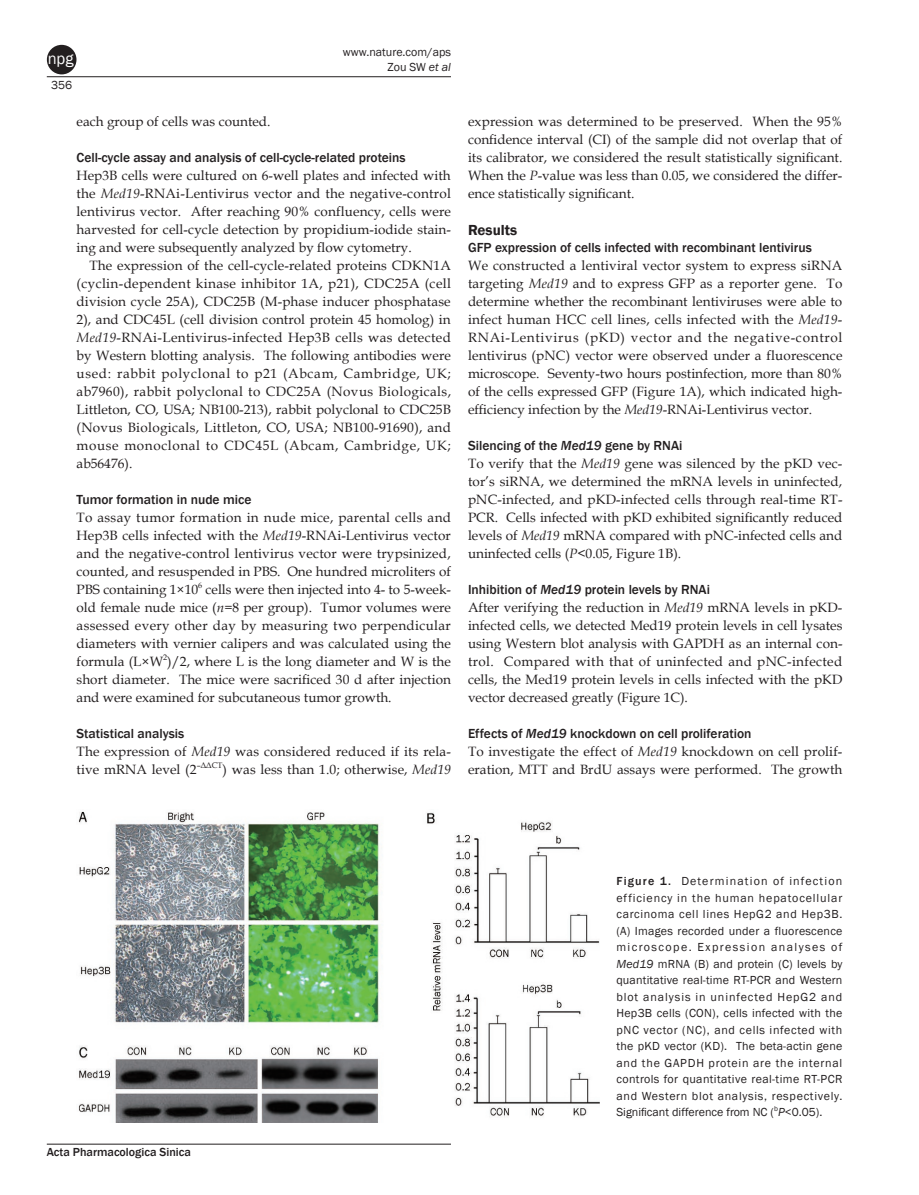
<style>
.page{position:relative;width:919px;height:1195px;background:#fff}
.page>*{position:absolute;margin:0;border:0;box-sizing:border-box;transform-origin:0 0}
.t1{font:16.5px "Franklin Gothic Book 2";color:#fff}
.t2{font:600 15px "Franklin Gothic";color:#231f20}
.t3{font:13.5px/18px "Book Antiqua";letter-spacing:.005em;color:#231f20;text-align:justify}
.t4{font:13.5px/18px "Book Antiqua 2";color:#231f20}
.t5{font:500 13.5px "Franklin Gothic";color:#231f20}
.t6{font:13.5px/18px "Book Antiqua";letter-spacing:.045em;color:#231f20}
.t7{font:12px/16.5px "Franklin Gothic Book 2";letter-spacing:.03em;color:#231f20}
.t8{font:12px/16.5px "Franklin Gothic";letter-spacing:.05em;color:#231f20}
.t9{font:12px "Franklin Gothic";letter-spacing:.07em;color:#231f20}
.t10{font:12px/16.5px "Franklin Gothic";letter-spacing:.115em;color:#231f20}
.t11{font:12px "Franklin Gothic Book 2";letter-spacing:.095em;color:#231f20}
.t12{font:12px/15px "Franklin Gothic Book 2";color:#231f20;text-align:right}
.t13{font:500 12px "Franklin Gothic";color:#231f20}
.s1{font-family:"Franklin Gothic";font-style:italic}
.s2{font-style:italic}
.s3{font-family:"Book Antiqua"}
.s4{font-family:"Book Antiqua";font-style:italic}
.s5{font-family:"Franklin Gothic";font-weight:500}
.s6{font-family:"Franklin Gothic Book 2"}
</style>
<div class="page">
<hr style="left:47px;top:76px;width:404px;height:1px;background:#231f20">
<hr style="left:47px;top:1144px;width:404px;height:1px;background:#231f20">
<div style="left:47px;top:45px;width:29px;height:29px;background:#231f20;border-radius:50%"></div>
<img style="left:78px;top:811px;width:521px;height:312px">
<p class="t1" style="left:48px;top:48px;width:27px">npg</p>
<p class="t7" style="left:51px;top:77px;width:23px">356</p>
<p class="t12" style="left:343px;top:45px;width:110px">www.nature.com/aps<br>Zou SW <span class="s1">et al</span></p>
<p class="t3" style="left:77px;top:112px;width:195px">each group of cells was counted.</p>
<p class="t5" style="left:77px;top:149px;width:330px">Cell-cycle assay and analysis of cell-cycle-related proteins</p>
<p class="t3" style="left:77px;top:166px;width:376px">Hep3B cells were cultured on 6-well plates and infected with the <span class="s2">Med19</span>-RNAi-Lentivirus vector and the negative-control lentivirus vector. After reaching 90% confluency, cells were harvested for cell-cycle detection by propidium-iodide stain-</p>
<p class="t4" style="left:77px;top:238px;width:337px">ing and were subsequently analyzed by flow cytometry.</p>
<p class="t3" style="left:77px;top:256px;width:376px;text-indent:13px">The expression of the cell-cycle-related proteins CDKN1A (cyclin-dependent kinase inhibitor 1A, p21), CDC25A (cell division cycle 25A), CDC25B (M-phase inducer phosphatase 2), and CDC45L (cell division control protein 45 homolog) in <span class="s2">Med19</span>-RNAi-Lentivirus-infected Hep3B cells was detected by Western blotting analysis. The following antibodies were used: rabbit polyclonal to p21 (Abcam, Cambridge, UK; ab7960), rabbit polyclonal to CDC25A (Novus Biologicals,</p>
<p class="t4" style="left:77px;top:400px;width:376px">Littleton, CO, USA; NB100-213), rabbit polyclonal to CDC25B (Novus Biologicals, Littleton, CO, USA; NB100-91690), and</p>
<p class="t6" style="left:77px;top:436px;width:376px">mouse monoclonal to CDC45L (Abcam, Cambridge, UK; ab56476).</p>
<p class="t5" style="left:77px;top:491px;width:176px">Tumor formation in nude mice</p>
<p class="t3" style="left:77px;top:508px;width:376px">To assay tumor formation in nude mice, parental cells and Hep3B cells infected with the <span class="s2">Med19</span>-RNAi-Lentivirus vector and the negative-control lentivirus vector were trypsinized,</p>
<p class="t4" style="left:77px;top:562px;width:376px">counted, and resuspended in PBS. One hundred microliters of</p>
<p class="t3" style="left:77px;top:580px;width:376px">PBS containing 1×10<sup>6</sup> cells were then injected into 4- to 5-week-</p>
<p class="t4" style="left:77px;top:598px;width:376px"><span class="s3">old female nude mice (</span><span class="s4">n</span>=8 per group). Tumor volumes were</p>
<p class="t3" style="left:77px;top:616px;width:376px">assessed every other day by measuring two perpendicular diameters with vernier calipers and was calculated using the formula (L×W<sup>2</sup>)/2, where L is the long diameter and W is the</p>
<p class="t4" style="left:77px;top:670px;width:376px">short diameter. The mice were sacrificed 30 d after injection</p>
<p class="t3" style="left:77px;top:688px;width:316px">and were examined for subcutaneous tumor growth.</p>
<p class="t5" style="left:77px;top:725px;width:109px">Statistical analysis</p>
<p class="t3" style="left:77px;top:742px;width:376px">The expression of <span class="s2">Med19</span> was considered reduced if its rela&shy;tive mRNA level (2<sup>–ΔΔCT</sup>) was less than 1.0; otherwise, <span class="s2">Med19</span></p>
<p class="t3" style="left:468px;top:112px;width:376px">expression was determined to be preserved. When the 95%</p>
<p class="t4" style="left:468px;top:130px;width:376px">confidence interval (CI) of the sample did not overlap that of its calibrator, we considered the result statistically significant.</p>
<p class="t3" style="left:468px;top:166px;width:376px">When the <span class="s2">P</span>-value was less than 0.05, we considered the differ-</p>
<p class="t4" style="left:468px;top:184px;width:168px">ence statistically significant.</p>
<p class="t2" style="left:468px;top:221px;width:51px">Results</p>
<p class="t5" style="left:468px;top:239px;width:345px">GFP expression of cells infected with recombinant lentivirus</p>
<p class="t3" style="left:468px;top:256px;width:376px">We constructed a lentiviral vector system to express siRNA targeting <span class="s2">Med19</span> and to express GFP as a reporter gene. To determine whether the recombinant lentiviruses were able to infect human HCC cell lines, cells infected with the <span class="s2">Med19</span>- RNAi-Lentivirus (pKD) vector and the negative-control lentivirus (pNC) vector were observed under a fluorescence microscope. Seventy-two hours postinfection, more than 80% of the cells expressed GFP (Figure 1A), which indicated high-</p>
<p class="t4" style="left:468px;top:400px;width:345px">efficiency infection by the <span class="s4">Med19</span><span class="s3">-RNAi-Lentivirus vector.</span></p>
<p class="t5" style="left:468px;top:437px;width:216px">Silencing of the <span class="s2">Med19</span> gene by RNAi</p>
<p class="t3" style="left:468px;top:454px;width:376px">To verify that the <span class="s2">Med19</span> gene was silenced by the pKD vec&shy;tor’s siRNA, we determined the mRNA levels in uninfected, pNC-infected, and pKD-infected cells through real-time RT-</p>
<p class="t4" style="left:468px;top:508px;width:376px">PCR. Cells infected with pKD exhibited significantly reduced</p>
<p class="t3" style="left:468px;top:526px;width:376px">levels of <span class="s2">Med19</span> mRNA compared with pNC-infected cells and uninfected cells (<span class="s2">P</span>&lt;0.05, Figure 1B).</p>
<p class="t5" style="left:468px;top:581px;width:243px">Inhibition of <span class="s2">Med19</span> protein levels by RNAi</p>
<p class="t3" style="left:468px;top:598px;width:376px">After verifying the reduction in <span class="s2">Med19</span> mRNA levels in pKD&shy;infected cells, we detected Med19 protein levels in cell lysates using Western blot analysis with GAPDH as an internal con&shy;trol. Compared with that of uninfected and pNC-infected cells, the Med19 protein levels in cells infected with the pKD vector decreased greatly (Figure 1C).</p>
<p class="t5" style="left:468px;top:725px;width:285px">Effects of <span class="s2">Med19</span> knockdown on cell proliferation</p>
<p class="t3" style="left:468px;top:742px;width:376px">To investigate the effect of <span class="s2">Med19</span> knockdown on cell prolif&shy;eration, MTT and BrdU assays were performed. The growth</p>
<p class="t13" style="left:47px;top:1144px;width:145px">Acta Pharmacologica Sinica</p>
<p class="t11" style="left:616px;top:874px;width:227px"><span class="s5">Figure 1.</span> Determination of infection</p>
<p class="t9" style="left:616px;top:890px;width:227px">efficiency in the human hepatocellular</p>
<p class="t7" style="left:616px;top:906px;width:227px">carcinoma cell lines HepG2 and Hep3B. (A) Images recorded under a fluorescence</p>
<p class="t10" style="left:616px;top:939px;width:227px">microscope. Expression analyses of<br><span class="s2">Med19</span> mRNA (B) and protein (C) levels by</p>
<p class="t7" style="left:616px;top:972px;width:227px">quantitative real-time RT-PCR and western</p>
<p class="t9" style="left:616px;top:989px;width:227px">blot analysis in uninfected HepG2 and</p>
<p class="t7" style="left:616px;top:1005px;width:227px;text-align:justify">Hep3B cells (CON), cells infected with the pNC vector (NC), and cells infected with the pKD vector (KD). The beta-actin gene and the GAPDH protein are the internal controls for quantitative real-time RT-PCR</p>
<p class="t8" style="left:616px;top:1087px;width:227px"><span class="s6">and w</span>estern blot analysis, respectively.<br>Significant difference from NC (<sup>b</sup><span class="s2">P</span><span class="s6">&lt;0.05).</span></p>
</div>
